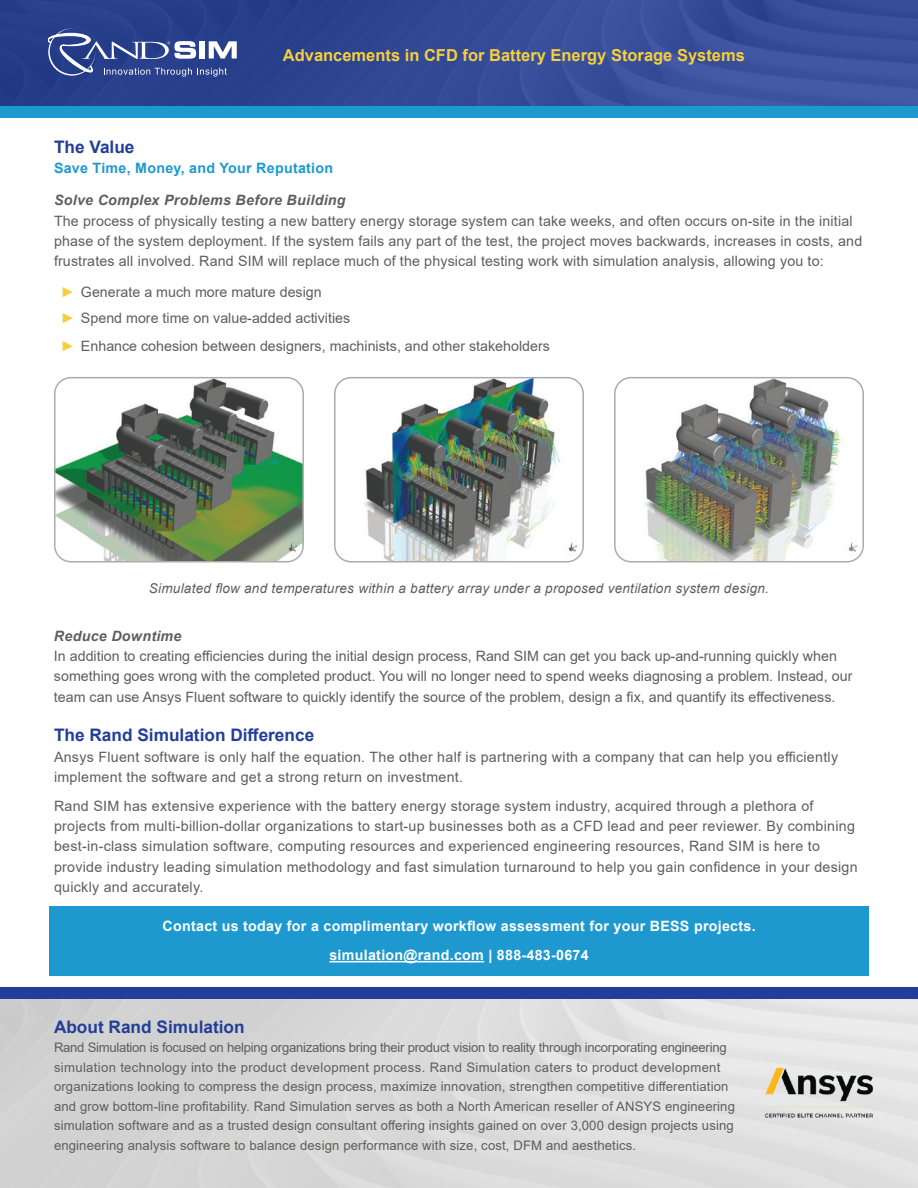
<style>
.page{position:relative;width:918px;height:1188px;background:#fff}
.page>*{position:absolute;margin:0;border:0;box-sizing:border-box;transform-origin:0 0}
.t1{font:700 17.25px "Arial";color:#233e98}
.t2{font:700 16.5px "Arial";color:#f6ce3d}
.t3{font:14.25px/20.2px "Arial";letter-spacing:.01em;color:#5e5e5d}
.t4{font:700 14.25px/29px "Arial";letter-spacing:.02em;color:#fff;text-align:center}
.t5{font:italic 700 14.25px "Arial";letter-spacing:.02em;color:#5e5e5d}
.t6{font:700 14.25px "Arial";letter-spacing:.02em;color:#1e99cf}
.t7{font:italic 13.5px "Arial";letter-spacing:.02em;color:#5e5e5d}
.t8{font:13.2px/19.5px "Arial";letter-spacing:.01em;color:#5e5e5d}
.s1{color:#f6ce3d}
.s2{color:#fff}
</style>
<div class="page">
<img style="left:0;top:0;width:918px;height:106px">
<svg style="left:48px;top:29px;width:189px;height:48px;background:#5063a0"></svg>
<div style="left:0;top:106px;width:918px;height:12px;background:#1e99cf"></div>
<div style="left:0;top:987px;width:918px;height:12px;background:#233e98"></div>
<img style="left:735px;top:1041px;width:168px;height:103px">
<img style="left:56px;top:379px;width:245px;height:181px">
<div style="left:54px;top:377px;width:250px;height:186px;border:2px solid #acabab;border-radius:16px"></div>
<img style="left:336px;top:379px;width:246px;height:181px">
<div style="left:334px;top:377px;width:250px;height:186px;border:2px solid #acabab;border-radius:16px"></div>
<img style="left:617px;top:379px;width:245px;height:181px">
<div style="left:614px;top:377px;width:250px;height:186px;border:2px solid #acabab;border-radius:16px"></div>
<div style="left:49px;top:906px;width:820px;height:69px;background:#1e99cf"></div>
<hr style="left:329px;top:961px;width:155px;height:1px;background:#fff">
<p class="t2" style="left:283px;top:43px;width:464px">Advancements in CFD for Battery Energy Storage Systems</p>
<p class="t1" style="left:54px;top:135px;width:82px">The Value</p>
<p class="t6" style="left:54px;top:158px;width:281px">Save Time, Money, and Your Reputation</p>
<p class="t5" style="left:54px;top:191px;width:293px">Solve Complex Problems Before Building</p>
<p class="t3" style="left:54px;top:210px;width:810px">The process of physically testing a new battery energy storage system can take weeks, and often occurs on-site in the initial phase of the system deployment. If the system fails any part of the test, the project moves backwards, increases in costs, and frustrates all involved. Rand SIM will replace much of the physical testing work with simulation analysis, allowing you to:</p>
<p class="t3" style="left:61px;top:279px;width:291px;line-height:26px"><span class="s1">►</span> Generate a much more mature design<br><span class="s1">►</span> Spend more time on value-added activities</p>
<p class="t3" style="left:61px;top:336px;width:558px"><span class="s1">►</span> Enhance cohesion between designers, machinists, and other stakeholders <span class="s2">Downtime</span></p>
<p class="t7" style="left:149px;top:580px;width:622px">Simulated flow and temperatures within a battery array under a proposed ventilation system design.</p>
<p class="t5" style="left:54px;top:626px;width:129px">Reduce Downtime</p>
<p class="t3" style="left:54px;top:646px;width:800px">In addition to creating efficiencies during the initial design process, Rand SIM can get you back up-and-running quickly when something goes wrong with the completed product. You will no longer need to spend weeks diagnosing a problem. Instead, our team can use Ansys Fluent software to quickly identify the source of the problem, design a fix, and quantify its effectiveness.</p>
<p class="t1" style="left:54px;top:723px;width:262px">The Rand Simulation Difference</p>
<p class="t3" style="left:54px;top:746px;width:786px">Ansys Fluent software is only half the equation. The other half is partnering with a company that can help you efficiently implement the software and get a strong return on investment.</p>
<p class="t3" style="left:54px;top:796px;width:805px">Rand SIM has extensive experience with the battery energy storage system industry, acquired through a plethora of projects from multi-billion-dollar organizations to start-up businesses both as a CFD lead and peer reviewer. By combining best-in-class simulation software, computing resources and experienced engineering resources, Rand SIM is here to provide industry leading simulation methodology and fast simulation turnaround to help you gain confidence in your design quickly and accurately.</p>
<p class="t4" style="left:163px;top:912px;width:595px">Contact us today for a complimentary workflow assessment for your BESS projects. simulation@rand.com | 888-483-0674</p>
<p class="t1" style="left:54px;top:1015px;width:192px">About Rand Simulation</p>
<p class="t8" style="left:54px;top:1038px;width:683px">Rand Simulation is focused on helping organizations bring their product vision to reality through incorporating engineering simulation technology into the product development process. Rand Simulation caters to product development organizations looking to compress the design process, maximize innovation, strengthen competitive differentiation and grow bottom-line profitability. Rand Simulation serves as both a North American reseller of ANSYS engineering simulation software and as a trusted design consultant offering insights gained on over 3,000 design projects using engineering analysis software to balance design performance with size, cost, DFM and aesthetics.</p>
</div>
